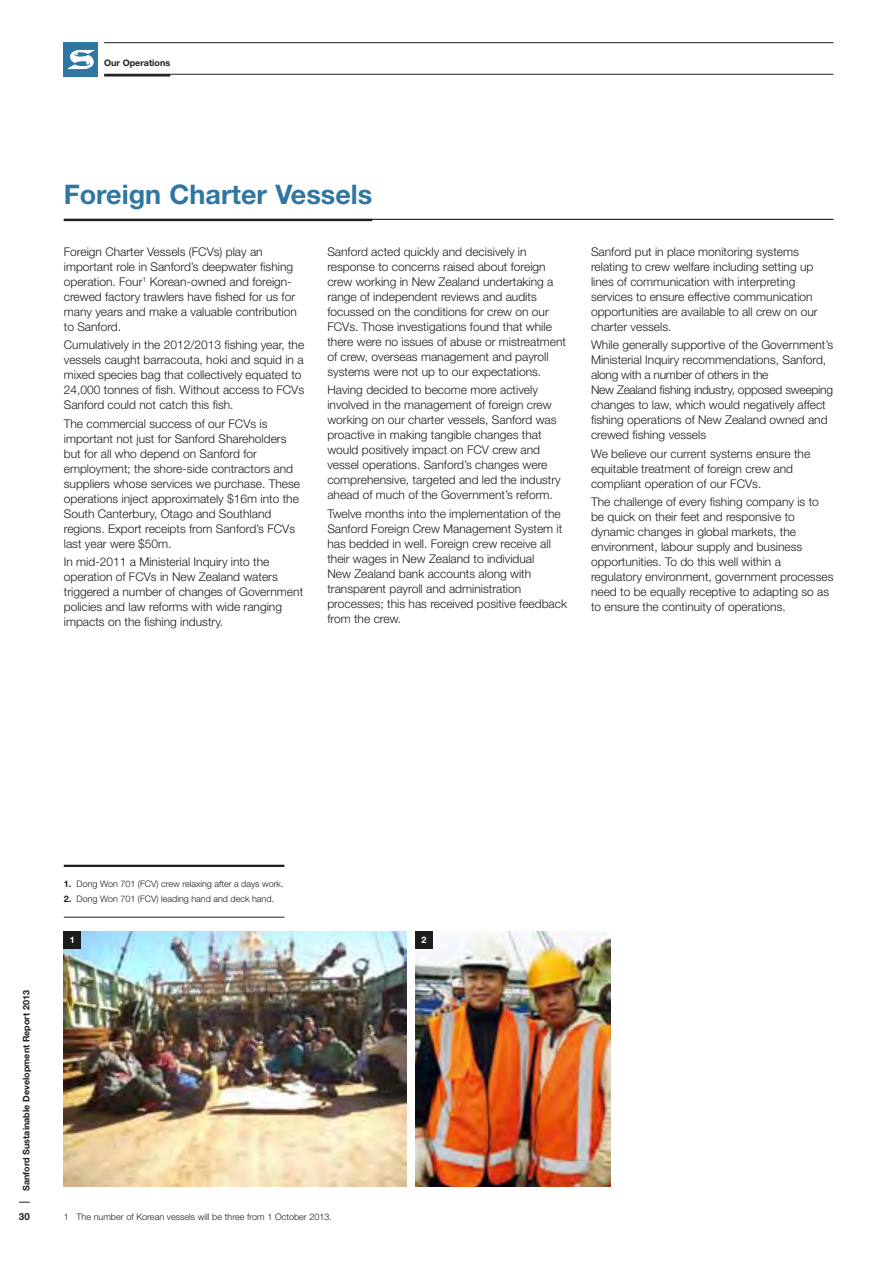
<style>
.page{position:relative;width:893px;height:1263px;background:#fff}
.page>*{position:absolute;margin:0;border:0;box-sizing:border-box;transform-origin:0 0}
.Heading_2{font:700 27px "Helvetica Neue";color:#2f76a2}
.Body_copy{font:300 12px/15px "Helvetica Neue";color:#1d1d1b}
.t1{font:700 9.75px "Helvetica Neue";color:#1d1d1b}
.Note{font:300 9px "Helvetica Neue";color:#1d1d1b}
.t2{font:700 9px "Helvetica Neue";color:#1d1d1b}
.Caption__thick_rule{font:300 9px "Helvetica Neue";color:#1d1d1b}
.Caption__thin_rule_b{font:300 9px "Helvetica Neue";color:#1d1d1b}
.photo_numbers{font:700 9px "Helvetica Neue";color:#fff}
.s1{font-weight:700}
</style>
<div class="page">
<div style="left:64px;top:43px;width:34px;height:34px;background:#2f76a2"></div>
<svg style="left:68px;top:50px;width:26px;height:19px"></svg>
<hr style="left:104px;top:42px;width:729px;height:1px;background:#1d1d1b">
<hr style="left:104px;top:74px;width:729px;height:1px;background:#1d1d1b">
<hr style="left:104px;top:74px;width:66px;height:2px;background:#1d1d1b">
<hr style="left:64px;top:219px;width:769px;height:1px;background:#1d1d1b">
<hr style="left:64px;top:219px;width:308px;height:2px;background:#1d1d1b">
<hr style="left:64px;top:865px;width:220px;height:2px;background:#1d1d1b">
<hr style="left:64px;top:917px;width:220px;height:1px;background:#1d1d1b">
<img style="left:64px;top:931px;width:343px;height:255px">
<img style="left:415px;top:931px;width:195px;height:255px">
<div style="left:64px;top:931px;width:17px;height:17px;background:#1d1d1b"></div>
<div style="left:415px;top:931px;width:17px;height:17px;background:#1d1d1b"></div>
<p class="t2" style="left:104px;top:57px;width:68px">Our Operations</p>
<p class="Heading_2" style="left:64px;top:178px;width:310px">Foreign Charter Vessels</p>
<p class="Body_copy" style="left:64px;top:244px;width:235px">Foreign Charter Vessels (FCVs) play an important role in Sanford’s deepwater fishing operation. Four<sup>1</sup> Korean-owned and foreign&shy;crewed factory trawlers have fished for us for many years and make a valuable contribution to Sanford.</p>
<p class="Body_copy" style="left:64px;top:337px;width:242px">Cumulatively in the 2012/2013 fishing year, the vessels caught barracouta, hoki and squid in a mixed species bag that collectively equated to 24,000 tonnes of fish. Without access to FCVs Sanford could not catch this fish.</p>
<p class="Body_copy" style="left:64px;top:415px;width:238px">The commercial success of our FCVs is important not just for Sanford Shareholders but for all who depend on Sanford for employment; the shore-side contractors and suppliers whose services we purchase. These operations inject approximately $16m into the South Canterbury, Otago and Southland regions. Export receipts from Sanford’s FCVs last year were $50m.</p>
<p class="Body_copy" style="left:64px;top:554px;width:241px">In mid-2011 a Ministerial Inquiry into the operation of FCVs in New Zealand waters triggered a number of changes of Government policies and law reforms with wide ranging impacts on the fishing industry.</p>
<p class="Body_copy" style="left:327px;top:244px;width:240px">Sanford acted quickly and decisively in response to concerns raised about foreign crew working in New Zealand undertaking a range of independent reviews and audits focussed on the conditions for crew on our FCVs. Those investigations found that while there were no issues of abuse or mistreatment of crew, overseas management and payroll systems were not up to our expectations.</p>
<p class="Body_copy" style="left:327px;top:382px;width:235px">Having decided to become more actively involved in the management of foreign crew working on our charter vessels, Sanford was proactive in making tangible changes that would positively impact on FCV crew and vessel operations. Sanford’s changes were comprehensive, targeted and led the industry ahead of much of the Government’s reform.</p>
<p class="Body_copy" style="left:327px;top:505px;width:241px">Twelve months into the implementation of the Sanford Foreign Crew Management System it has bedded in well. Foreign crew receive all their wages in New Zealand to individual<br>New Zealand bank accounts along with transparent payroll and administration processes; this has received positive feedback from the crew.</p>
<p class="Body_copy" style="left:591px;top:244px;width:228px">Sanford put in place monitoring systems relating to crew welfare including setting up lines of communication with interpreting services to ensure effective communication opportunities are available to all crew on our charter vessels.</p>
<p class="Body_copy" style="left:591px;top:337px;width:244px">While generally supportive of the Government’s Ministerial Inquiry recommendations, Sanford, along with a number of others in the<br>New Zealand fishing industry, opposed sweeping changes to law, which would negatively affect fishing operations of New Zealand owned and crewed fishing vessels</p>
<p class="Body_copy" style="left:591px;top:445px;width:221px">We believe our current systems ensure the equitable treatment of foreign crew and compliant operation of our FCVs.</p>
<p class="Body_copy" style="left:591px;top:494px;width:244px">The challenge of every fishing company is to be quick on their feet and responsive to dynamic changes in global markets, the environment, labour supply and business opportunities. To do this well within a regulatory environment, government processes need to be equally receptive to adapting so as to ensure the continuity of operations.</p>
<p class="t2" style="left:21px;top:1191px;width:203px;rotate:-90deg">Sanford Sustainable Development Report 2013</p>
<p class="t1" style="left:19px;top:1211px;width:12px">30</p>
<p class="Caption__thick_rule" style="left:64px;top:878px;width:221px"><span class="s1">1.</span> Dong Won 701 (FCV) crew relaxing after a days work.</p>
<p class="Caption__thin_rule_b" style="left:64px;top:893px;width:212px"><span class="s1">2.</span> Dong Won 701 (FCV) leading hand and deck hand.</p>
<p class="photo_numbers" style="left:70px;top:934px;width:7px">1</p>
<p class="photo_numbers" style="left:421px;top:934px;width:7px">2</p>
<p class="Note" style="left:64px;top:1212px;width:270px">1 The number of Korean vessels will be three from 1 October 2013.</p>
</div>
